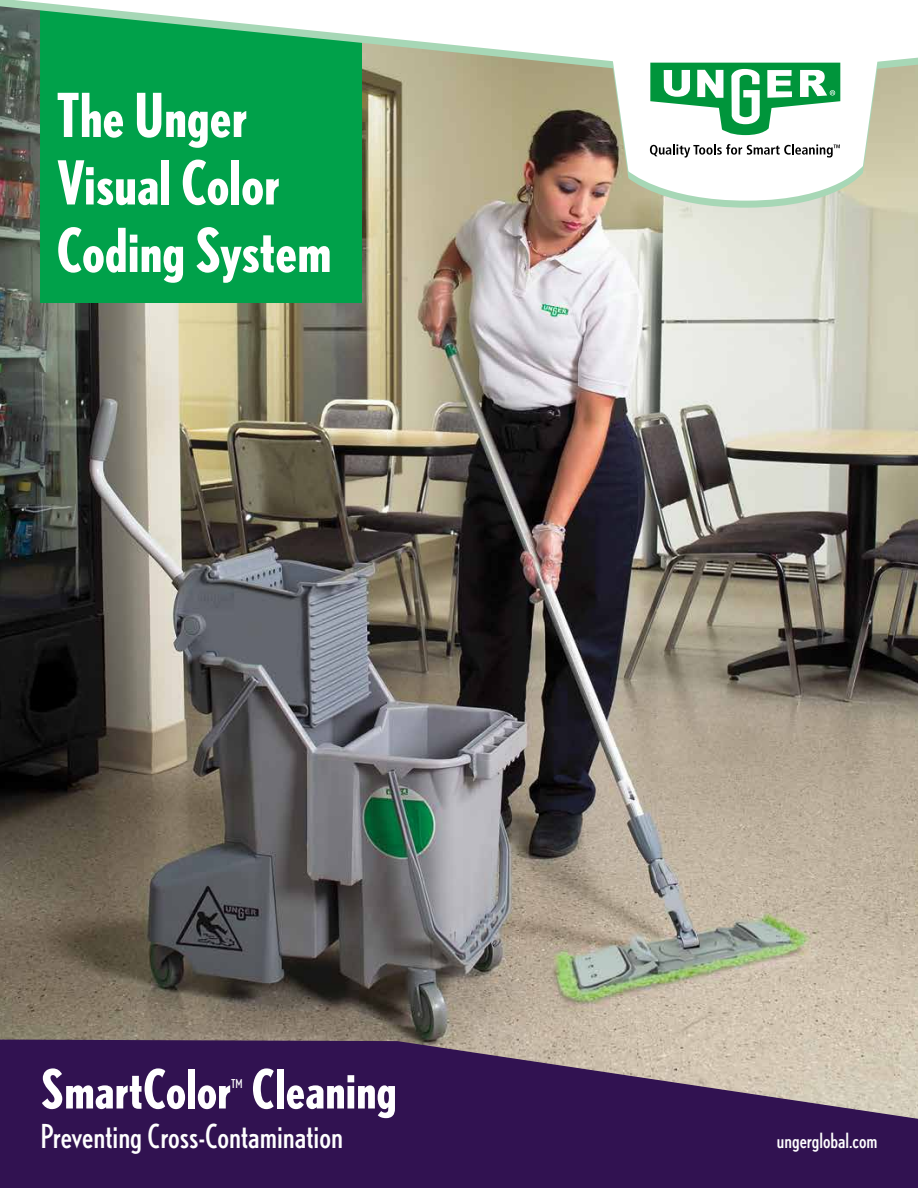
<style>
.page{position:relative;width:918px;height:1188px;background:#fff}
.page>*{position:absolute;margin:0;border:0;box-sizing:border-box;transform-origin:0 0}
.t1{font:700 condensed 60.6px/67.5px "Nobel";color:#fff}
.t2{font:700 condensed 54px "Nobel";color:#fff}
.t3{font:condensed 33px "Nobel";color:#fff}
.t4{font:condensed 21px "Nobel";color:#fff}
.t5{font:condensed 12.3px "Nobel";color:#fff}
</style>
<div class="page">
<img style="left:0;top:208px;width:918px;height:832px">
<svg style="left:0;top:1040px;width:918px;height:148px;background:#492d5f"></svg>
<div style="left:41px;top:0;width:321px;height:302px;background:#00a14a"></div>
<svg style="left:0;top:201px;width:918px;height:7px"></svg>
<svg style="left:0;top:0;width:918px;height:201px"></svg>
<svg style="left:650px;top:63px;width:190px;height:72px"></svg>
<svg style="left:650px;top:144px;width:190px;height:14px"></svg>
<p class="t1" style="left:56px;top:80px;width:276px">The Unger<br>Visual Color<br>Coding System</p>
<p class="t2" style="left:40px;top:1057px;width:358px">SmartColor Cleaning</p>
<p class="t5" style="left:231px;top:1077px;width:13px">TM</p>
<p class="t3" style="left:40px;top:1117px;width:304px">Preventing Cross-Contamination</p>
<p class="t4" style="left:777px;top:1128px;width:102px">ungerglobal.com</p>
</div>
